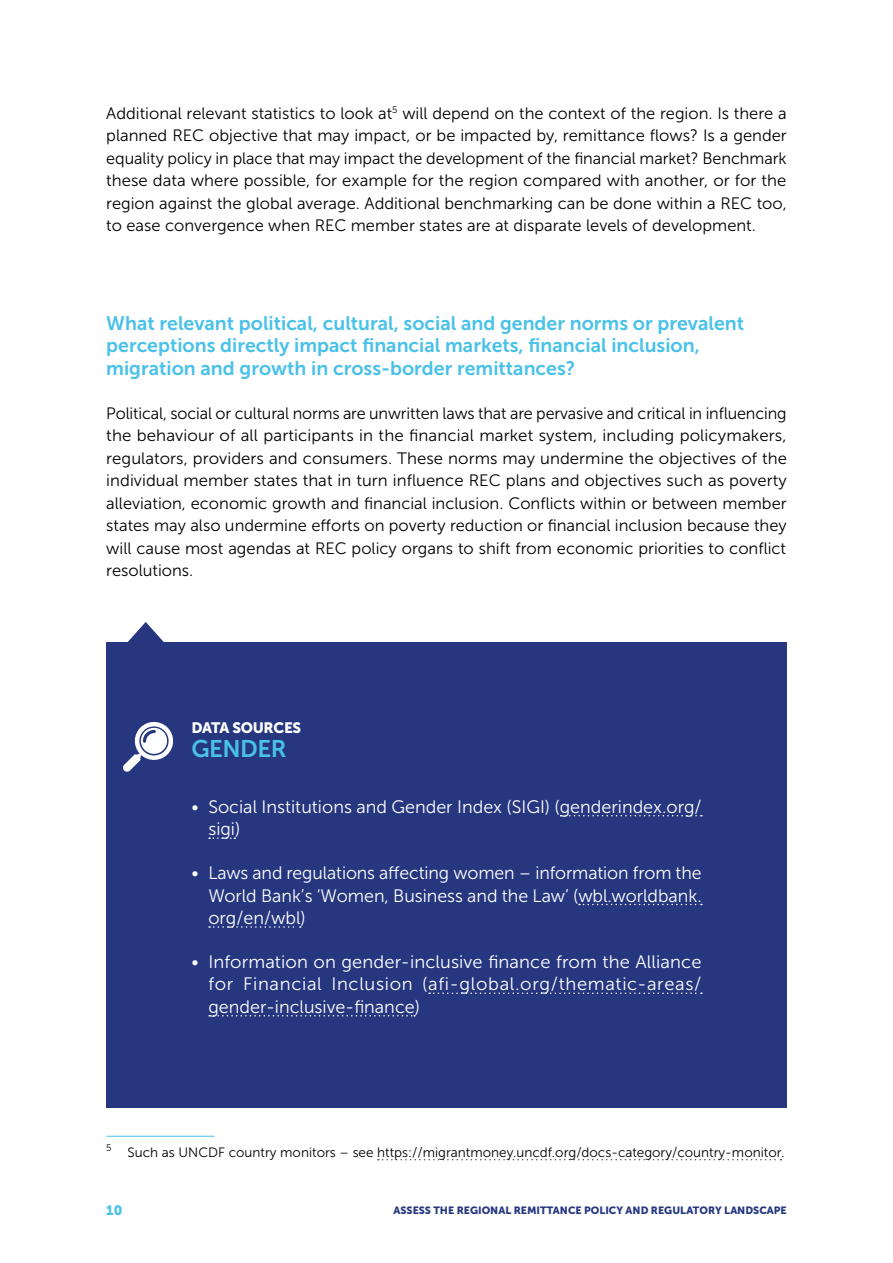
<style>
.page{position:relative;width:893px;height:1263px;background:#fff}
.page>*{position:absolute;margin:0;border:0;box-sizing:border-box;transform-origin:0 0}
.t1{font:24px "Museo Sans 700";letter-spacing:-.02em;color:#49c1e9}
.t2{font:19.5px/22.5px "Museo Sans 700";color:#49c1e9}
.t3{font:18px/22.5px "Museo Sans 300";color:#fff;text-align:justify}
.t4{font:16.5px/22.5px "Museo Sans 300";color:#000;text-align:justify}
.t5{font:15px "Museo Sans 900";letter-spacing:-.02em;color:#fff}
.t6{font:13.5px "Museo Sans 300";color:#000}
.t7{font:13.5px "Museo Sans 900";color:#49c1e9}
.t8{font:10.5px "Museo Sans 900";color:#263780}
</style>
<div class="page">
<hr style="left:106px;top:1136px;width:108px;height:1px;background:#49c1e9">
<svg style="left:378px;top:1159px;width:403px;height:1px"></svg>
<div style="left:106px;top:642px;width:681px;height:466px;background:#263780"></div>
<svg style="left:128px;top:622px;width:36px;height:20px"></svg>
<svg style="left:560px;top:815px;width:142px;height:1px"></svg>
<svg style="left:209px;top:837px;width:26px;height:2px"></svg>
<svg style="left:579px;top:904px;width:123px;height:1px"></svg>
<svg style="left:209px;top:926px;width:92px;height:2px"></svg>
<svg style="left:429px;top:992px;width:273px;height:2px"></svg>
<svg style="left:209px;top:1015px;width:206px;height:1px"></svg>
<svg style="left:123px;top:722px;width:51px;height:50px"></svg>
<p class="t4" style="left:106px;top:102px;width:682px">Additional relevant statistics to look at<sup>5</sup> will depend on the context of the region. Is there a planned REC objective that may impact, or be impacted by, remittance flows? Is a gender equality policy in place that may impact the development of the financial market? Benchmark these data where possible, for example for the region compared with another, or for the region against the global average. Additional benchmarking can be done within a REC too, to ease convergence when REC member states are at disparate levels of development.</p>
<p class="t2" style="left:106px;top:312px;width:639px">What relevant political, cultural, social and gender norms or prevalent perceptions directly impact financial markets, financial inclusion, migration and growth in cross-border remittances?</p>
<p class="t4" style="left:106px;top:402px;width:682px">Political, social or cultural norms are unwritten laws that are pervasive and critical in influencing the behaviour of all participants in the financial market system, including policymakers, regulators, providers and consumers. These norms may undermine the objectives of the individual member states that in turn influence REC plans and objectives such as poverty alleviation, economic growth and financial inclusion. Conflicts within or between member states may also undermine efforts on poverty reduction or financial inclusion because they will cause most agendas at REC policy organs to shift from economic priorities to conflict resolutions.</p>
<p class="t5" style="left:191px;top:719px;width:111px">DATA SOURCES</p>
<h1 class="t1" style="left:191px;top:735px;width:97px">GENDER</h1>
<p class="t3" style="left:208px;top:795px;width:495px;text-indent:-17px">• Social Institutions and Gender Index (SIGI) (genderindex.org/ sigi)</p>
<p class="t3" style="left:208px;top:862px;width:495px;text-indent:-17px">• Laws and regulations affecting women – information from the World Bank’s ‘Women, Business and the Law’ (wbl.worldbank. org/en/wbl)</p>
<p class="t3" style="left:208px;top:950px;width:495px;text-indent:-17px">• Information on gender-inclusive finance from the Alliance for Financial Inclusion (afi-global.org/thematic-areas/ gender-inclusive-finance)</p>
<p class="t6" style="left:106px;top:1145px;width:680px"><sup>5</sup> Such as UNCDF country monitors – see https://migrantmoney.uncdf.org/docs-category/country-monitor.</p>
<p class="t7" style="left:106px;top:1202px;width:18px">10</p>
<p class="t8" style="left:394px;top:1204px;width:395px">ASSESS THE REGIONAL REMITTANCE POLICY AND REGULATORY LANDSCAPE</p>
</div>
